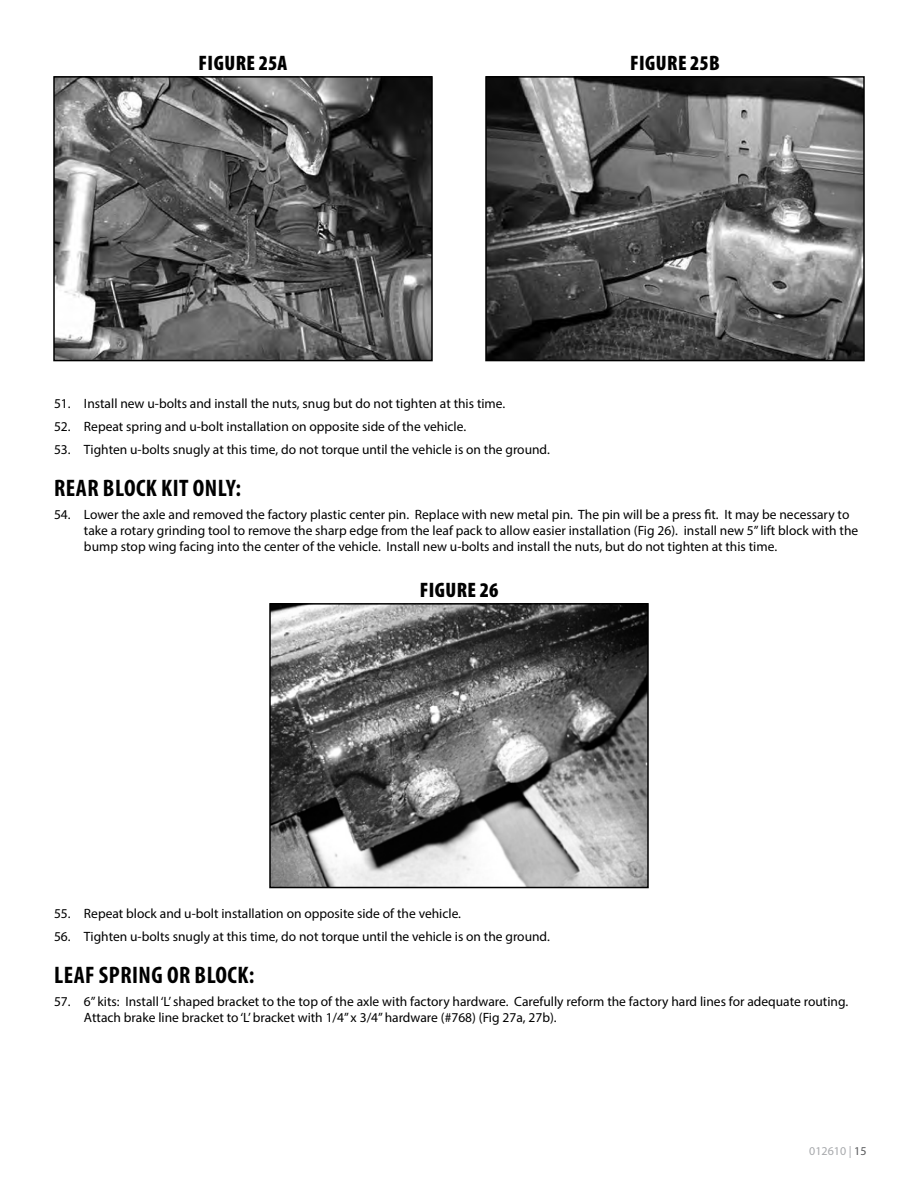
<style>
.page{position:relative;width:918px;height:1188px;background:#fff}
.page>*{position:absolute;margin:0;border:0;box-sizing:border-box;transform-origin:0 0}
.t1{font:700 condensed 24px "Myriad Pro";letter-spacing:.02em;color:#000}
.t2{font:900 condensed 21px "Myriad Pro";letter-spacing:.02em;color:#000}
.t3{font:13.5px/16.2px "Myriad Pro";color:#000}
.t4{font:12px "Myriad Pro";color:#a7a9ac}
.s1{color:#58595b}
</style>
<div class="page">
<img style="left:56px;top:79px;width:374px;height:279px">
<div style="left:53px;top:76px;width:380px;height:285px;border:2px solid #000"></div>
<img style="left:488px;top:79px;width:374px;height:279px">
<div style="left:485px;top:76px;width:380px;height:285px;border:2px solid #000"></div>
<img style="left:272px;top:606px;width:374px;height:279px">
<div style="left:269px;top:603px;width:380px;height:285px;border:2px solid #000"></div>
<h2 class="t2" style="left:199px;top:49px;width:90px">FIGURE 25A</h2>
<h2 class="t2" style="left:630px;top:49px;width:91px">FIGURE 25B</h2>
<p class="t3" style="left:54px;top:395px;width:453px">51. Install new u-bolts and install the nuts, snug but do not tighten at this time.</p>
<p class="t3" style="left:54px;top:418px;width:414px">52. Repeat spring and u-bolt installation on opposite side of the vehicle.</p>
<p class="t3" style="left:54px;top:441px;width:497px">53. Tighten u-bolts snugly at this time, do not torque until the vehicle is on the ground.</p>
<h1 class="t1" style="left:54px;top:473px;width:188px">REAR BLOCK KIT ONLY:</h1>
<p class="t3" style="left:84px;top:506px;width:776px;text-indent:-30px">54. Lower the axle and removed the factory plastic center pin. Replace with new metal pin. The pin will be a press fit. It may be necessary to take a rotary grinding tool to remove the sharp edge from the leaf pack to allow easier installation (Fig 26). install new 5” lift block with the bump stop wing facing into the center of the vehicle. Install new u-bolts and install the nuts, but do not tighten at this time.</p>
<h2 class="t2" style="left:420px;top:576px;width:80px">FIGURE 26</h2>
<p class="t3" style="left:54px;top:905px;width:409px">55. Repeat block and u-bolt installation on opposite side of the vehicle.</p>
<p class="t3" style="left:54px;top:928px;width:497px">56. Tighten u-bolts snugly at this time, do not torque until the vehicle is on the ground.</p>
<h1 class="t1" style="left:54px;top:960px;width:202px">LEAF SPRING OR BLOCK:</h1>
<p class="t3" style="left:84px;top:993px;width:766px;text-indent:-30px">57. 6” kits: Install ‘L’ shaped bracket to the top of the axle with factory hardware. Carefully reform the factory hard lines for adequate routing.<br>Attach brake line bracket to ‘L’ bracket with 1/4” x 3/4” hardware (#768) (Fig 27a, 27b).</p>
<p class="t4" style="left:809px;top:1143px;width:59px">012610 | <span class="s1">15</span></p>
</div>
